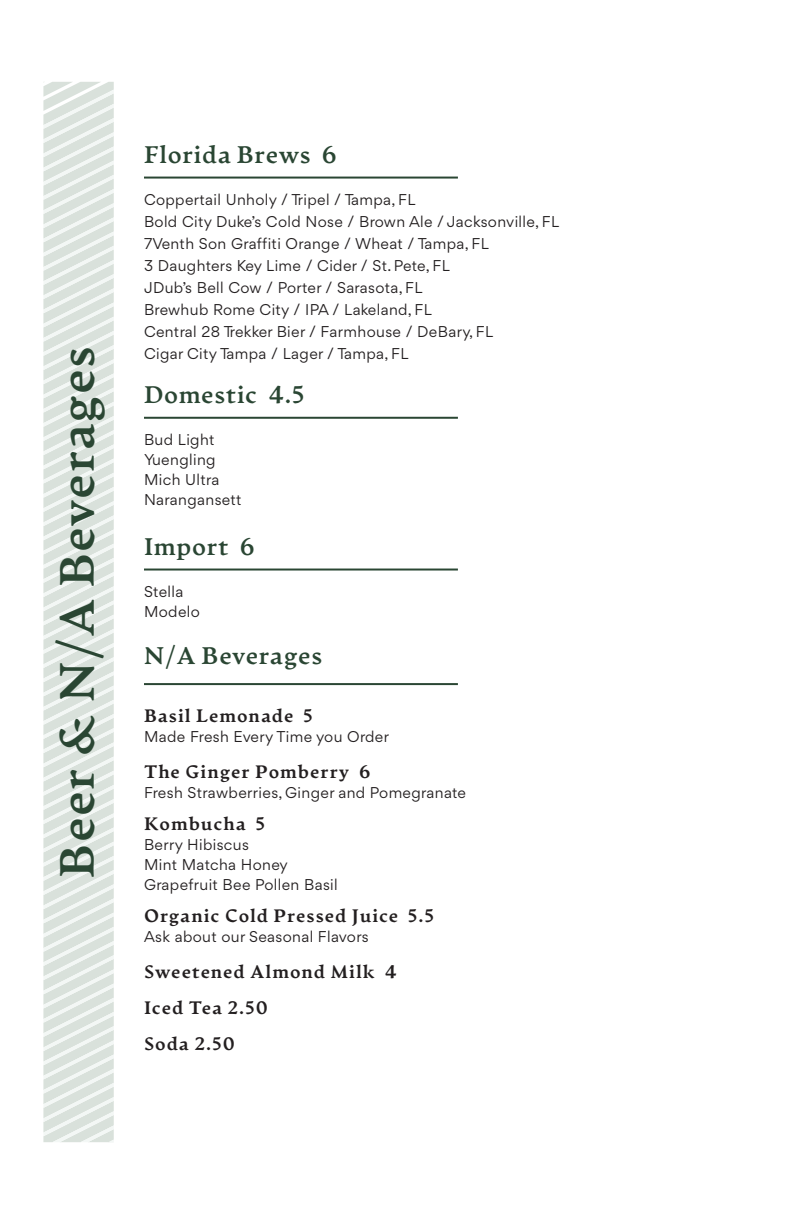
<style>
.page{position:relative;width:792px;height:1224px;background:#fff}
.page>*{position:absolute;margin:0;border:0;box-sizing:border-box;transform-origin:0 0}
.t1{font:700 48px "Artifex CF Extra";letter-spacing:.025em;color:#2a4633}
.t2{font:700 24px "Artifex CF Extra";letter-spacing:.025em;color:#2a4633}
.t3{font:18px "Artifex CF Heavy";letter-spacing:.05em;color:#231f20}
.t4{font:15px "Gordita";letter-spacing:.025em;color:#231f20}
</style>
<div class="page">
<svg style="left:43px;top:90px;width:71px;height:1052px"></svg>
<hr style="left:144px;top:177px;width:314px;height:2px;background:#2a4633">
<hr style="left:144px;top:417px;width:314px;height:2px;background:#2a4633">
<hr style="left:144px;top:569px;width:314px;height:2px;background:#2a4633">
<hr style="left:144px;top:683px;width:314px;height:2px;background:#2a4633">
<p class="t1" style="left:48px;top:878px;width:534px;rotate:-90deg">Beer &amp; N/A Beverages</p>
<p class="t2" style="left:144px;top:140px;width:195px">Florida Brews 6</p>
<p class="t4" style="left:144px;top:190px;width:273px">Coppertail Unholy / Tripel / Tampa, FL</p>
<p class="t4" style="left:144px;top:212px;width:417px">Bold City Duke’s Cold Nose / Brown Ale / Jacksonville, FL</p>
<p class="t4" style="left:144px;top:234px;width:346px">7Venth Son Graffiti Orange / Wheat / Tampa, FL</p>
<p class="t4" style="left:144px;top:256px;width:307px">3 Daughters Key Lime / Cider / St. Pete, FL</p>
<p class="t4" style="left:144px;top:278px;width:280px">JDub’s Bell Cow / Porter / Sarasota, FL</p>
<p class="t4" style="left:144px;top:300px;width:289px">Brewhub Rome City / IPA / Lakeland, FL</p>
<p class="t4" style="left:144px;top:322px;width:351px">Central 28 Trekker Bier / Farmhouse / DeBary, FL</p>
<p class="t4" style="left:144px;top:344px;width:266px">Cigar City Tampa / Lager / Tampa, FL</p>
<p class="t2" style="left:144px;top:380px;width:162px">Domestic 4.5</p>
<p class="t4" style="left:144px;top:430px;width:72px">Bud Light</p>
<p class="t4" style="left:144px;top:450px;width:73px">Yuengling</p>
<p class="t4" style="left:144px;top:470px;width:77px">Mich Ultra</p>
<p class="t4" style="left:144px;top:490px;width:99px">Narangansett</p>
<p class="t2" style="left:144px;top:532px;width:113px">Import 6</p>
<p class="t4" style="left:144px;top:581px;width:41px">Stella</p>
<p class="t4" style="left:144px;top:601px;width:57px">Modelo</p>
<p class="t2" style="left:144px;top:641px;width:180px">N/A Beverages</p>
<p class="t3" style="left:144px;top:705px;width:170px">Basil Lemonade 5</p>
<p class="t4" style="left:144px;top:727px;width:247px">Made Fresh Every Time you Order</p>
<p class="t3" style="left:144px;top:761px;width:228px">The Ginger Pomberry 6</p>
<p class="t4" style="left:144px;top:783px;width:324px">Fresh Strawberries, Ginger and Pomegranate</p>
<p class="t3" style="left:144px;top:813px;width:123px">Kombucha 5</p>
<p class="t4" style="left:144px;top:835px;width:106px">Berry Hibiscus</p>
<p class="t4" style="left:144px;top:855px;width:145px">Mint Matcha Honey</p>
<p class="t4" style="left:144px;top:875px;width:195px">Grapefruit Bee Pollen Basil</p>
<p class="t3" style="left:144px;top:905px;width:292px">Organic Cold Pressed Juice 5.5</p>
<p class="t4" style="left:144px;top:927px;width:226px">Ask about our Seasonal Flavors</p>
<p class="t3" style="left:144px;top:961px;width:255px">Sweetened Almond Milk 4</p>
<p class="t3" style="left:144px;top:997px;width:125px">Iced Tea 2.50</p>
<p class="t3" style="left:144px;top:1033px;width:92px">Soda 2.50</p>
</div>
